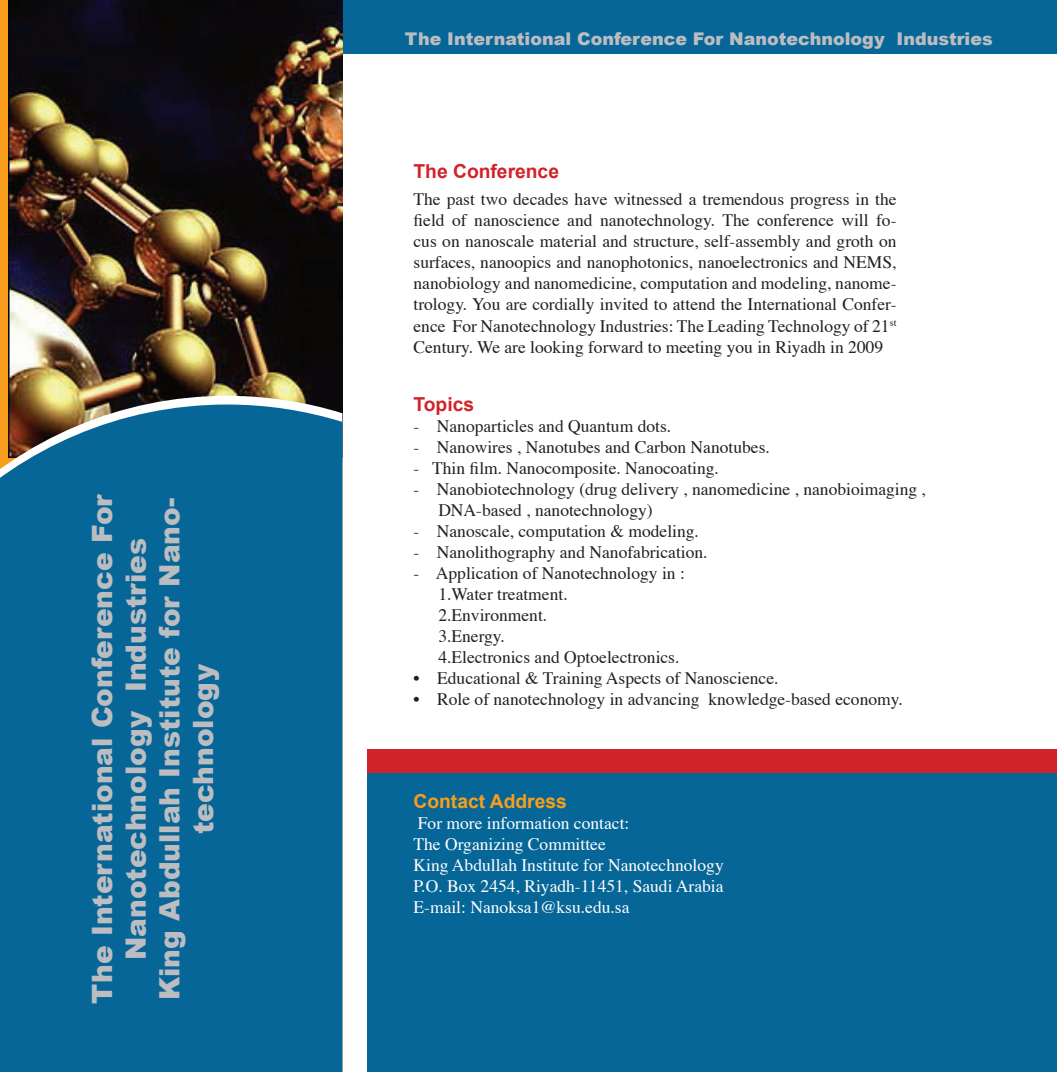
<style>
.page{position:relative;width:1057px;height:1072px;background:#fff}
.page>*{position:absolute;margin:0;border:0;box-sizing:border-box;transform-origin:0 0}
.t1{font:900 28px/33.6px "Arial";color:#bcbdc0;text-align:center}
.t2{font:700 19.25px "Arial";color:#d1232a}
.t3{font:700 19.25px "Arial";color:#f89e1c}
.t4{font:17.5px/21px "Times";color:#231f20}
.t5{font:17.5px/21px "Times";color:#fff}
.t6{font:900 17.5px "Arial";color:#bcbdc0}
</style>
<div class="page">
<div style="left:289px;top:0;width:768px;height:53px;background:#076698"></div>
<div style="left:367px;top:749px;width:690px;height:322px;background:#076698"></div>
<div style="left:367px;top:749px;width:690px;height:23px;background:#d1232a"></div>
<img style="left:9px;top:0;width:333px;height:396px">
<div style="left:0;top:404px;width:342px;height:667px;background:#076698"></div>
<h1 class="t1" style="left:86px;top:1004px;width:512px;rotate:-90deg">The International Conference For<br>Nanotechnology Industries<br>King Abdullah Institute for Nano&shy;technology</h1>
<p class="t6" style="left:405px;top:29px;width:589px">The International Conference For Nanotechnology Industries</p>
<p class="t2" style="left:413px;top:160px;width:147px">The Conference</p>
<p class="t4" style="left:413px;top:190px;width:484px;text-align:justify">The past two decades have witnessed a tremendous progress in the field of nanoscience and nanotechnology. The conference will fo&shy;cus on nanoscale material and structure, self-assembly and groth on surfaces, nanoopics and nanophotonics, nanoelectronics and NEMS, nanobiology and nanomedicine, computation and modeling, nanome&shy;trology. You are cordially invited to attend the International Confer&shy;ence For Nanotechnology Industries: The Leading Technology of 21<sup>st </sup>Century. We are looking forward to meeting you in Riyadh in 2009</p>
<p class="t2" style="left:413px;top:393px;width:62px">Topics</p>
<p class="t4" style="left:413px;top:417px;width:259px">- Nanoparticles and Quantum dots.</p>
<p class="t4" style="left:413px;top:438px;width:358px">- Nanowires , Nanotubes and Carbon Nanotubes.</p>
<p class="t4" style="left:413px;top:459px;width:307px">- Thin film. Nanocomposite. Nanocoating.</p>
<p class="t4" style="left:438px;top:480px;width:489px;text-indent:-25px">- Nanobiotechnology (drug delivery , nanomedicine , nanobioimaging ,<br>DNA-based , nanotechnology)</p>
<p class="t4" style="left:413px;top:522px;width:287px">- Nanoscale, computation &amp; modeling.</p>
<p class="t4" style="left:413px;top:543px;width:296px">- Nanolithography and Nanofabrication.</p>
<p class="t4" style="left:438px;top:564px;width:248px;text-indent:-25px">- Application of Nanotechnology in :<br>1.Water treatment.<br>2.Environment.<br>3.Energy.<br>4.Electronics and Optoelectronics.</p>
<p class="t4" style="left:413px;top:669px;width:366px">• Educational &amp; Training Aspects of Nanoscience.</p>
<p class="t4" style="left:413px;top:690px;width:491px">• Role of nanotechnology in advancing knowledge-based economy.</p>
<p class="t3" style="left:413px;top:790px;width:155px">Contact Address</p>
<p class="t5" style="left:413px;top:813px;width:312px">For more information contact:<br>The Organizing Committee<br>King Abdullah Institute for Nanotechnology P.O. Box 2454, Riyadh-11451, Saudi Arabia E-mail: Nanoksa1@ksu.edu.sa</p>
</div>
